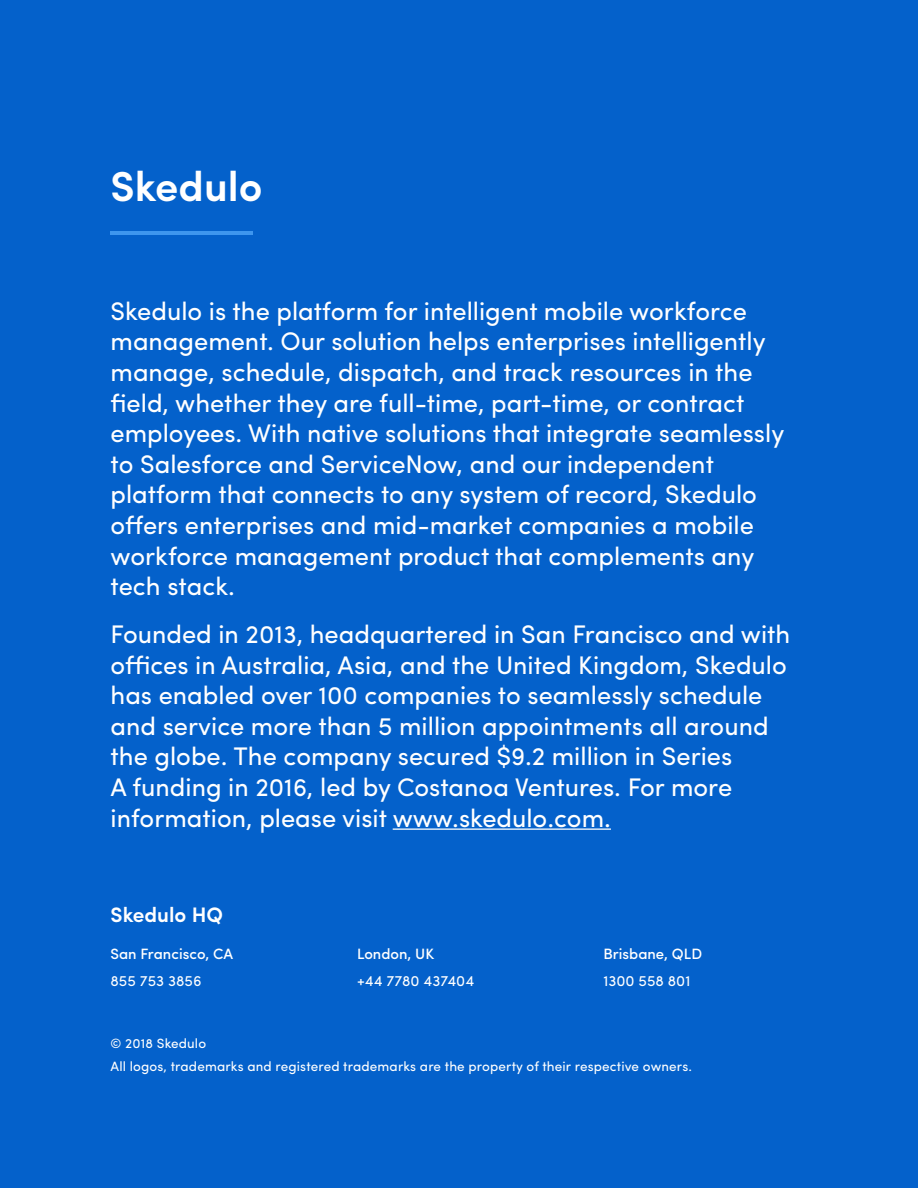
<style>
.page{position:relative;width:918px;height:1188px;background:#0461cb}
.page>*{position:absolute;margin:0;border:0;box-sizing:border-box;transform-origin:0 0}
.t1{font:600 42px "Sofia Pro";color:#fff}
.New_Body{font:25.5px/30.6px "Sofia Pro";color:#fff}
.t2{font:600 21px "Sofia Pro";color:#fff}
.t3{font:500 15px "Sofia Pro";color:#fff}
.t4{font:15px "Sofia Pro";color:#fff}
.t5{font:13.5px "Sofia Pro";letter-spacing:.01em;color:#fff}
</style>
<div class="page">
<hr style="left:393px;top:828px;width:218px;height:2px;background:#fff">
<hr style="left:111px;top:231px;width:142px;height:4px;background:#3e96ee">
<p class="t1" style="left:111px;top:154px;width:153px">Skedulo</p>
<p class="New_Body" style="left:111px;top:294px;width:675px">Skedulo is the platform for intelligent mobile workforce management. Our solution helps enterprises intelligently manage, schedule, dispatch, and track resources in the field, whether they are full-time, part-time, or contract employees. With native solutions that integrate seamlessly to Salesforce and ServiceNow, and our independent platform that connects to any system of record, Skedulo offers enterprises and mid-market companies a mobile workforce management product that complements any tech stack.</p>
<p class="New_Body" style="left:111px;top:617px;width:681px">Founded in 2013, headquartered in San Francisco and with offices in Australia, Asia, and the United Kingdom, Skedulo has enabled over 100 companies to seamlessly schedule and service more than 5 million appointments all around the globe. The company secured $9.2 million in Series<br>A funding in 2016, led by Costanoa Ventures. For more information, please visit www.skedulo.com.</p>
<p class="t2" style="left:111px;top:899px;width:114px">Skedulo HQ</p>
<p class="t3" style="left:111px;top:943px;width:124px">San Francisco, CA</p>
<p class="t4" style="left:111px;top:970px;width:92px">855 753 3856</p>
<p class="t3" style="left:357px;top:943px;width:79px">London, UK</p>
<p class="t4" style="left:357px;top:970px;width:119px">+44 7780 437404</p>
<p class="t3" style="left:603px;top:943px;width:100px">Brisbane, QLD</p>
<p class="t4" style="left:603px;top:970px;width:88px">1300 558 801</p>
<p class="t5" style="left:111px;top:1033px;width:97px">© 2018 Skedulo</p>
<p class="t5" style="left:111px;top:1057px;width:583px">All logos, trademarks and registered trademarks are the property of their respective owners.</p>
</div>
